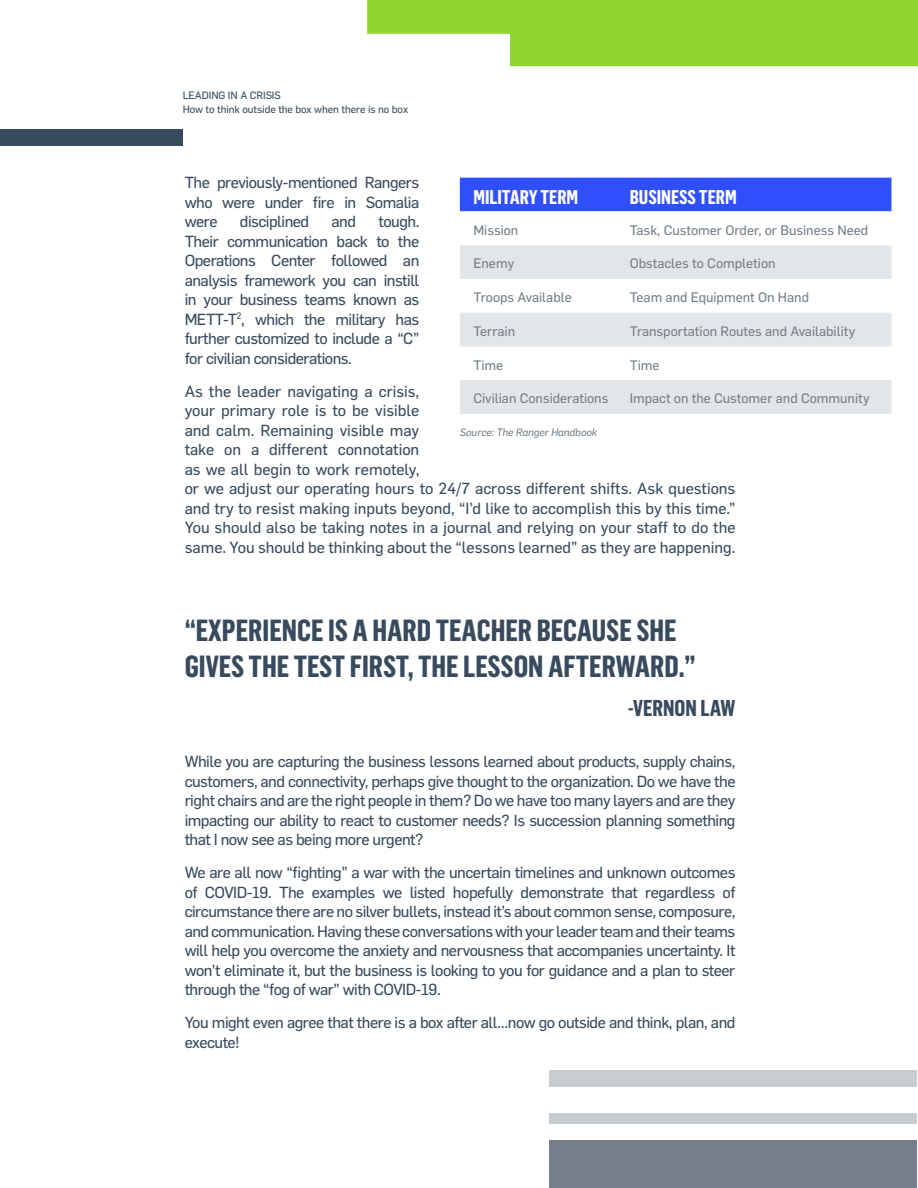
<style>
.page{position:relative;width:918px;height:1188px;background:#fff}
.page>*{position:absolute;margin:0;border:0;box-sizing:border-box;transform-origin:0 0}
.Subhead{font:700 30px/36px "Flama Condensed";color:#384a5e}
.Subhead-2{font:700 22.5px "Flama Condensed";color:#384a5e}
.Green_Bulleted_Text{font:700 19.5px "Flama Condensed";color:#fff}
.Body_2_column{font:700 19.5px "Flama Condensed";color:#fff}
.Body_2_column-2{font:15.75px/19.5px "Flama Basic";color:#384a5e;text-align:justify}
.Body_2_column-3{font:15.75px/19.5px "Flama Basic";letter-spacing:-.03em;color:#384a5e}
.Body_2_column-4{font:13.5px "Flama Basic";color:#747f8a}
.Green_Bulleted_Text-2{font:13.5px "Flama Basic";color:#747f8a}
.t1{font:10.5px "Flama Basic";letter-spacing:-.005em;color:#384a5e}
.t2{font:italic 10.5px "Flama Basic";letter-spacing:-.005em;color:#747f8a}
</style>
<div class="page">
<svg style="left:367px;top:0;width:551px;height:66px;background:#9edb48"></svg>
<div style="left:0;top:130px;width:183px;height:16px;background:#384a5e"></div>
<div style="left:550px;top:1070px;width:367px;height:17px;background:#c7ccd0"></div>
<div style="left:550px;top:1113px;width:367px;height:11px;background:#c7ccd0"></div>
<div style="left:550px;top:1140px;width:367px;height:48px;background:#747f8a"></div>
<div style="left:460px;top:178px;width:431px;height:33px;background:#304ffc"></div>
<svg style="left:460px;top:211px;width:431px;height:1px"></svg>
<svg style="left:460px;top:245px;width:431px;height:169px;fill:#e3e6e8"></svg>
<p class="t1" style="left:183px;top:88px;width:100px">LEADING IN A CRISIS</p>
<p class="t1" style="left:183px;top:102px;width:227px">How to think outside the box when there is no box</p>
<p class="Body_2_column-2" style="left:185px;top:172px;width:236px">The previously-mentioned Rangers who were under fire in Somalia were</p>
<p class="Green_Bulleted_Text" style="left:473px;top:185px;width:106px">MILITARY TERM</p>
<p class="Body_2_column" style="left:630px;top:185px;width:109px">BUSINESS TERM</p>
<p class="Green_Bulleted_Text-2" style="left:473px;top:220px;width:47px">Mission</p>
<p class="Body_2_column-4" style="left:630px;top:220px;width:240px">Task, Customer Order, or Business Need</p>
<p class="Green_Bulleted_Text-2" style="left:473px;top:254px;width:42px">Enemy</p>
<p class="Body_2_column-4" style="left:630px;top:254px;width:147px">Obstacles to Completion</p>
<p class="Green_Bulleted_Text-2" style="left:473px;top:288px;width:100px">Troops Available</p>
<p class="Body_2_column-4" style="left:630px;top:288px;width:181px">Team and Equipment On Hand</p>
<p class="Green_Bulleted_Text-2" style="left:473px;top:322px;width:43px">Terrain</p>
<p class="Body_2_column-4" style="left:630px;top:322px;width:227px">Transportation Routes and Availability</p>
<p class="Green_Bulleted_Text-2" style="left:473px;top:355px;width:31px">Time</p>
<p class="Body_2_column-4" style="left:630px;top:355px;width:31px">Time</p>
<p class="Green_Bulleted_Text-2" style="left:473px;top:389px;width:137px">Civilian Considerations</p>
<p class="Body_2_column-4" style="left:630px;top:389px;width:241px">Impact on the Customer and Community</p>
<p class="t2" style="left:460px;top:425px;width:139px">Source: The Ranger Handbook</p>
<p class="Body_2_column-2" style="left:185px;top:211px;width:236px;text-indent:194px">tough.<br>Their communication back to the Operations Center followed an analysis framework you can instill in your business teams known as METT-T<sup>2</sup>, which the military has further customized to include a “C” for civilian considerations.</p>
<p class="Body_2_column-2" style="left:185px;top:380px;width:552px;text-align:left">As the leader navigating a crisis,<br>your primary role is to be visible<br>and calm. Remaining visible may<br>take on a different connotation<br>as we all begin to work remotely,<br>or we adjust our operating hours to 24/7 across different shifts. Ask questions and try to resist making inputs beyond, “I’d like to accomplish this by this time.” You should also be taking notes in a journal and relying on your staff to do the same. You should be thinking about the “lessons learned” as they are happening.</p>
<p class="Body_2_column-3" style="left:240px;top:211px;width:71px">disciplined</p>
<p class="Body_2_column-2" style="left:332px;top:211px;width:26px">and</p>
<p class="Subhead" style="left:185px;top:611px;width:512px">“EXPERIENCE IS A HARD TEACHER BECAUSE SHE<br>GIVES THE TEST FIRST, THE LESSON AFTERWARD.”</p>
<p class="Subhead-2" style="left:628px;top:694px;width:109px">-VERNON LAW</p>
<p class="Body_2_column-2" style="left:185px;top:751px;width:552px">While you are capturing the business lessons learned about products, supply chains, customers, and connectivity, perhaps give thought to the organization. Do we have the right chairs and are the right people in them? Do we have too many layers and are they impacting our ability to react to customer needs? Is succession planning something that I now see as being more urgent?</p>
<p class="Body_2_column-2" style="left:185px;top:862px;width:552px">We are all now “fighting” a war with the uncertain timelines and unknown outcomes of COVID-19. The examples we listed hopefully demonstrate that regardless of circumstance there are no silver bullets, instead it’s about common sense, composure, and communication. Having these conversations with your leader team and their teams will help you overcome the anxiety and nervousness that accompanies uncertainty. It won’t eliminate it, but the business is looking to you for guidance and a plan to steer through the “fog of war” with COVID-19.</p>
<p class="Body_2_column-3" style="left:185px;top:1012px;width:552px">You might even agree that there is a box after all…now go outside and think, plan, and execute!</p>
</div>
